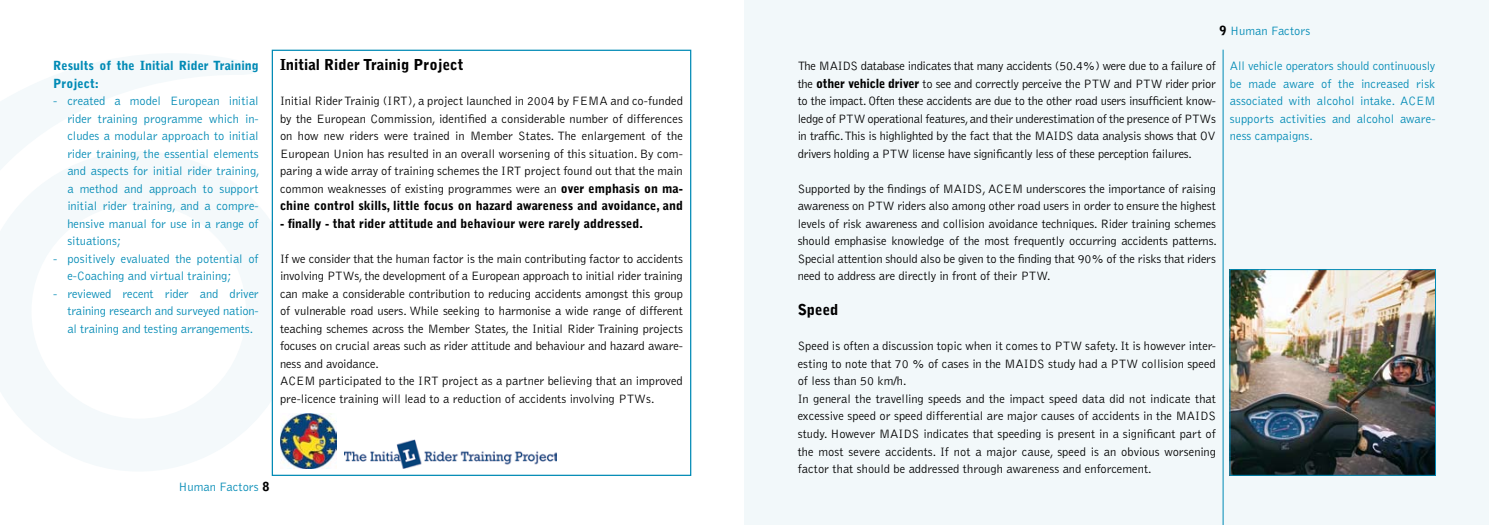
<style>
.page{position:relative;width:1489px;height:525px;background:#fff}
.page>*{position:absolute;margin:0;border:0;box-sizing:border-box;transform-origin:0 0}
.t1{font:900 15px "Bell Gothic";color:#000}
.t2{font:300 12.5px/17.5px "Bell Gothic";letter-spacing:-.01em;color:#000;text-align:justify}
.t3{font:300 12.5px/17.5px "Bell Gothic";color:#008ab5;text-align:justify}
.t4{font:900 12.5px "Bell Gothic";color:#000}
.t5{font:900 12.5px/17.5px "Bell Gothic";color:#008ab5}
.s1{font-weight:900}
.s2{font-weight:900;color:#000}
</style>
<div class="page">
<svg style="left:0;top:54px;width:257px;height:97px"></svg>
<svg style="left:0;top:151px;width:272px;height:320px"></svg>
<div style="left:744px;top:0;width:744px;height:524px;background:#f2f8fa"></div>
<hr style="left:1222px;top:50px;width:1px;height:474px;background:#008ab5">
<img style="left:281px;top:413px;width:55px;height:55px">
<img style="left:344px;top:439px;width:213px;height:29px">
<img style="left:1231px;top:271px;width:202px;height:202px">
<div style="left:1229px;top:269px;width:206px;height:206px;border:1px solid #008ab5"></div>
<p class="t5" style="left:53px;top:57px;width:207px">Results of the Initial Rider Training<br>Project:</p>
<p class="t3" style="left:67px;top:92px;width:194px;text-indent:-14px">- created a model European initial rider training programme which in&shy;cludes a modular approach to initial rider training, the essential elements and aspects for initial rider training, a method and approach to support initial rider training, and a compre&shy;hensive manual for use in a range of situations;</p>
<p class="t3" style="left:67px;top:250px;width:193px;text-indent:-14px">- positively evaluated the potential of e-Coaching and virtual training;</p>
<p class="t3" style="left:67px;top:285px;width:193px;text-indent:-14px">- reviewed recent rider and driver training research and surveyed nation&shy;al training and testing arrangements.</p>
<p class="t1" style="left:280px;top:56px;width:185px">Initial Rider Trainig Project</p>
<p class="t2" style="left:280px;top:92px;width:404px">Initial Rider Trainig (IRT), a project launched in 2004 by FEMA and co-funded by the European Commission, identified a considerable number of differences on how new riders were trained in Member States. The enlargement of the European Union has resulted in an overall worsening of this situation. By com&shy;paring a wide array of training schemes the IRT project found out that the main common weaknesses of existing programmes were an <span class="s1">over emphasis on ma&shy;chine control skills, little focus on hazard awareness and avoidance, and</span></p>
<p class="t4" style="left:280px;top:216px;width:364px">- finally - that rider attitude and behaviour were rarely addressed.</p>
<p class="t2" style="left:280px;top:250px;width:404px;text-align:left">If we consider that the human factor is the main contributing factor to accidents involving PTWs, the development of a European approach to initial rider training can make a considerable contribution to reducing accidents amongst this group of vulnerable road users. While seeking to harmonise a wide range of different teaching schemes across the Member States, the Initial Rider Training projects focuses on crucial areas such as rider attitude and behaviour and hazard aware&shy;ness and avoidance.<br>ACEM participated to the IRT project as a partner believing that an improved pre-licence training will lead to a reduction of accidents involving PTWs.</p>
<p class="t3" style="left:179px;top:477px;width:92px">Human Factors <span class="s2">8</span></p>
<p class="t3" style="left:1219px;top:22px;width:92px"><span class="s2">9</span> Human Factors</p>
<p class="t2" style="left:797px;top:57px;width:420px">The MAIDS database indicates that many accidents (50.4%) were due to a failure of the <span class="s1">other vehicle driver</span> to see and correctly perceive the PTW and PTW rider prior to the impact. Often these accidents are due to the other road users insufficient know&shy;ledge of PTW operational features, and their underestimation of the presence of PTWs in traffic. This is highlighted by the fact that the MAIDS data analysis shows that OV drivers holding a PTW license have significantly less of these perception failures.</p>
<p class="t2" style="left:797px;top:180px;width:421px">Supported by the findings of MAIDS, ACEM underscores the importance of raising awareness on PTW riders also among other road users in order to ensure the highest levels of risk awareness and collision avoidance techniques. Rider training schemes should emphasise knowledge of the most frequently occurring accidents patterns.<br>Special attention should also be given to the finding that 90% of the risks that riders need to address are directly in front of their PTW.</p>
<p class="t1" style="left:797px;top:301px;width:42px">Speed</p>
<p class="t2" style="left:797px;top:337px;width:420px;text-align:left">Speed is often a discussion topic when it comes to PTW safety. It is however inter&shy;esting to note that 70 % of cases in the MAIDS study had a PTW collision speed of less than 50 km/h.<br>In general the travelling speeds and the impact speed data did not indicate that excessive speed or speed differential are major causes of accidents in the MAIDS study. However MAIDS indicates that speeding is present in a significant part of the most severe accidents. If not a major cause, speed is an obvious worsening factor that should be addressed through awareness and enforcement.</p>
<p class="t3" style="left:1229px;top:57px;width:207px">All vehicle operators should continuously be made aware of the increased risk associated with alcohol intake. ACEM supports activities and alcohol aware&shy;ness campaigns.</p>
</div>
